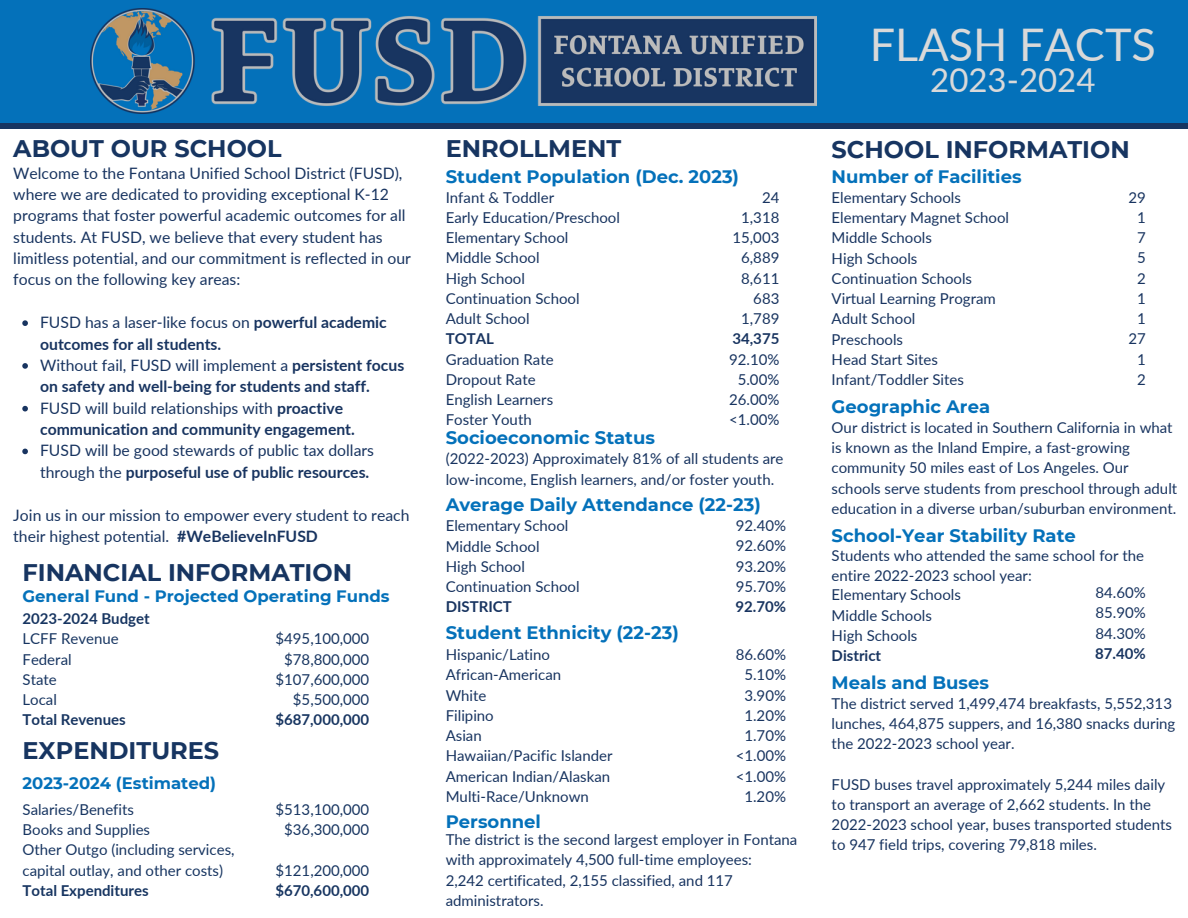
<style>
.page{position:relative;width:1188px;height:918px;background:#fff}
.page>*{position:absolute;margin:0;border:0;box-sizing:border-box;transform-origin:0 0}
.t1{font:45px "Lato";color:#d9d9d9}
.t2{font:33px "Lato";color:#d9d9d9}
.t3{font:700 24px "Montserrat";color:#173561}
.t4{font:700 18px "Montserrat";color:#0471ba}
.t5{font:700 16.5px "Montserrat";color:#0471ba}
.t6{font:15.75px/21.3px "Lato";color:#183460}
.t7{font:700 15.75px/21.3px "Lato";color:#183460}
.t8{font:15px/20.2px "Lato";color:#183460}
.t9{font:15px/20.2px "Lato";color:#173561}
.t10{font:700 15px "Lato";color:#173561}
.t11{font:700 15px "Lato";color:#183460}
.s1{font-weight:400}
.s2{font-weight:700}
</style>
<div class="page">
<svg style="left:0;top:122px;width:1188px;height:6px;background:#133f6f"></svg>
<div style="left:0;top:0;width:1188px;height:122px;background:#0471ba"></div>
<img style="left:90px;top:9px;width:727px;height:105px">
<svg style="left:22px;top:320px;width:6px;height:6px"></svg>
<svg style="left:22px;top:363px;width:6px;height:6px"></svg>
<svg style="left:22px;top:406px;width:6px;height:5px"></svg>
<svg style="left:22px;top:449px;width:6px;height:5px"></svg>
<p class="t3" style="left:13px;top:133px;width:270px">ABOUT OUR SCHOOL</p>
<p class="t6" style="left:13px;top:162px;width:399px">Welcome to the Fontana Unified School District (FUSD), where we are dedicated to providing exceptional K-12 programs that foster powerful academic outcomes for all students. At FUSD, we believe that every student has limitless potential, and our commitment is reflected in our focus on the following key areas:</p>
<p class="t7" style="left:40px;top:311px;width:348px"><span class="s1">FUSD has a laser-like focus on</span> powerful academic outcomes for all students.</p>
<p class="t7" style="left:40px;top:354px;width:366px"><span class="s1">Without fail, FUSD will implement a</span> persistent focus on safety and well-being for students and staff.</p>
<p class="t7" style="left:40px;top:397px;width:316px"><span class="s1">FUSD will build relationships with</span> proactive communication and community engagement.</p>
<p class="t6" style="left:40px;top:440px;width:335px">FUSD will be good stewards of public tax dollars through the <span class="s2">purposeful use of public resources.</span></p>
<p class="t6" style="left:13px;top:504px;width:398px">Join us in our mission to empower every student to reach their highest potential. <span class="s2">#WeBelieveInFUSD</span></p>
<p class="t3" style="left:23px;top:557px;width:331px">FINANCIAL INFORMATION</p>
<p class="t5" style="left:23px;top:586px;width:369px">General Fund - Projected Operating Funds</p>
<p class="t10" style="left:23px;top:609px;width:129px">2023-2024 Budget</p>
<p class="t9" style="left:23px;top:629px;width:98px">LCFF Revenue</p>
<p class="t9" style="left:23px;top:649px;width:51px">Federal</p>
<p class="t9" style="left:23px;top:669px;width:36px">State</p>
<p class="t9" style="left:23px;top:689px;width:36px">Local</p>
<p class="t10" style="left:23px;top:711px;width:105px">Total Revenues</p>
<p class="t3" style="left:23px;top:736px;width:198px">EXPENDITURES</p>
<p class="t5" style="left:23px;top:773px;width:195px">2023-2024 (Estimated)</p>
<p class="t9" style="left:23px;top:799px;width:113px">Salaries/Benefits</p>
<p class="t9" style="left:23px;top:819px;width:129px">Books and Supplies</p>
<p class="t9" style="left:23px;top:839px;width:214px">Other Outgo (including services, capital outlay, and other costs)</p>
<p class="t10" style="left:23px;top:881px;width:128px">Total Expenditures</p>
<p class="t9" style="left:276px;top:629px;width:95px">$495,100,000</p>
<p class="t9" style="left:284px;top:649px;width:87px">$78,800,000</p>
<p class="t9" style="left:276px;top:669px;width:95px">$107,600,000</p>
<p class="t9" style="left:293px;top:689px;width:78px">$5,500,000</p>
<p class="t10" style="left:275px;top:711px;width:95px">$687,000,000</p>
<p class="t9" style="left:276px;top:799px;width:95px">$513,100,000</p>
<p class="t9" style="left:284px;top:819px;width:87px">$36,300,000</p>
<p class="t9" style="left:276px;top:860px;width:95px">$121,200,000</p>
<p class="t10" style="left:275px;top:881px;width:95px">$670,600,000</p>
<p class="t1" style="left:870px;top:17px;width:288px">FLASH FACTS</p>
<p class="t2" style="left:930px;top:59px;width:167px">2023-2024</p>
<p class="t3" style="left:446px;top:133px;width:177px">ENROLLMENT</p>
<p class="t3" style="left:832px;top:135px;width:300px">SCHOOL INFORMATION</p>
<p class="t4" style="left:446px;top:165px;width:295px">Student Population (Dec. 2023)</p>
<p class="t4" style="left:832px;top:165px;width:191px">Number of Facilities</p>
<p class="t8" style="left:832px;top:187px;width:131px">Elementary Schools</p>
<p class="t8" style="left:832px;top:207px;width:179px">Elementary Magnet School</p>
<p class="t8" style="left:832px;top:228px;width:102px">Middle Schools</p>
<p class="t8" style="left:832px;top:248px;width:87px">High Schools</p>
<p class="t8" style="left:832px;top:268px;width:142px">Continuation Schools</p>
<p class="t8" style="left:832px;top:288px;width:166px">Virtual Learning Program</p>
<p class="t8" style="left:832px;top:309px;width:85px">Adult School</p>
<p class="t8" style="left:832px;top:329px;width:73px">Preschools</p>
<p class="t8" style="left:832px;top:349px;width:108px">Head Start Sites</p>
<p class="t8" style="left:832px;top:369px;width:134px">Infant/Toddler Sites</p>
<p class="t8" style="left:446px;top:187px;width:110px">Infant &amp; Toddler</p>
<p class="t8" style="left:446px;top:207px;width:176px">Early Education/Preschool</p>
<p class="t8" style="left:446px;top:227px;width:124px">Elementary School</p>
<p class="t8" style="left:446px;top:247px;width:95px">Middle School</p>
<p class="t8" style="left:446px;top:268px;width:81px">High School</p>
<p class="t8" style="left:446px;top:288px;width:135px">Continuation School</p>
<p class="t8" style="left:446px;top:308px;width:85px">Adult School</p>
<p class="t11" style="left:446px;top:330px;width:50px">TOTAL</p>
<p class="t8" style="left:446px;top:349px;width:109px">Graduation Rate</p>
<p class="t8" style="left:446px;top:369px;width:91px">Dropout Rate</p>
<p class="t8" style="left:446px;top:389px;width:109px">English Learners</p>
<p class="t8" style="left:446px;top:409px;width:88px">Foster Youth</p>
<p class="t8" style="left:762px;top:187px;width:19px">24</p>
<p class="t8" style="left:741px;top:207px;width:40px">1,318</p>
<p class="t8" style="left:733px;top:227px;width:48px">15,003</p>
<p class="t8" style="left:741px;top:247px;width:40px">6,889</p>
<p class="t8" style="left:741px;top:268px;width:40px">8,611</p>
<p class="t8" style="left:753px;top:288px;width:28px">683</p>
<p class="t8" style="left:741px;top:308px;width:40px">1,789</p>
<p class="t11" style="left:732px;top:330px;width:48px">34,375</p>
<p class="t8" style="left:729px;top:349px;width:52px">92.10%</p>
<p class="t8" style="left:738px;top:369px;width:43px">5.00%</p>
<p class="t8" style="left:729px;top:389px;width:52px">26.00%</p>
<p class="t8" style="left:729px;top:409px;width:52px">&lt;1.00%</p>
<p class="t8" style="left:1128px;top:187px;width:19px">29</p>
<p class="t8" style="left:1137px;top:207px;width:10px">1</p>
<p class="t8" style="left:1137px;top:227px;width:10px">7</p>
<p class="t8" style="left:1137px;top:247px;width:10px">5</p>
<p class="t8" style="left:1137px;top:268px;width:10px">2</p>
<p class="t8" style="left:1137px;top:288px;width:10px">1</p>
<p class="t8" style="left:1137px;top:308px;width:10px">1</p>
<p class="t8" style="left:1128px;top:328px;width:19px">27</p>
<p class="t8" style="left:1137px;top:349px;width:10px">1</p>
<p class="t8" style="left:1137px;top:369px;width:10px">2</p>
<p class="t4" style="left:832px;top:396px;width:160px">Geographic Area</p>
<p class="t8" style="left:832px;top:417px;width:347px">Our district is located in Southern California in what is known as the Inland Empire, a fast-growing community 50 miles east of Los Angeles. Our schools serve students from preschool through adult education in a diverse urban/suburban environment.</p>
<p class="t4" style="left:832px;top:524px;width:246px">School-Year Stability Rate</p>
<p class="t8" style="left:832px;top:545px;width:314px">Students who attended the same school for the entire 2022-2023 school year:</p>
<p class="t8" style="left:832px;top:584px;width:131px">Elementary Schools</p>
<p class="t8" style="left:832px;top:605px;width:102px">Middle Schools</p>
<p class="t8" style="left:832px;top:625px;width:87px">High Schools</p>
<p class="t11" style="left:832px;top:646px;width:51px">District</p>
<p class="t4" style="left:446px;top:427px;width:211px">Socioeconomic Status</p>
<p class="t8" style="left:446px;top:448px;width:339px">(2022-2023) Approximately 81% of all students are low-income, English learners, and/or foster youth.</p>
<p class="t4" style="left:446px;top:494px;width:317px">Average Daily Attendance (22-23)</p>
<p class="t8" style="left:446px;top:516px;width:124px">Elementary School</p>
<p class="t8" style="left:446px;top:536px;width:95px">Middle School</p>
<p class="t8" style="left:446px;top:556px;width:81px">High School</p>
<p class="t8" style="left:446px;top:576px;width:135px">Continuation School</p>
<p class="t11" style="left:446px;top:598px;width:68px">DISTRICT</p>
<p class="t4" style="left:446px;top:622px;width:235px">Student Ethnicity (22-23)</p>
<p class="t8" style="left:446px;top:644px;width:106px">Hispanic/Latino</p>
<p class="t8" style="left:446px;top:664px;width:117px">African-American</p>
<p class="t8" style="left:446px;top:685px;width:42px">White</p>
<p class="t8" style="left:446px;top:705px;width:50px">Filipino</p>
<p class="t8" style="left:446px;top:725px;width:38px">Asian</p>
<p class="t8" style="left:446px;top:745px;width:168px">Hawaiian/Pacific Islander</p>
<p class="t8" style="left:446px;top:766px;width:166px">American Indian/Alaskan</p>
<p class="t8" style="left:446px;top:786px;width:145px">Multi-Race/Unknown</p>
<p class="t4" style="left:446px;top:811px;width:97px">Personnel</p>
<p class="t8" style="left:446px;top:829px;width:353px">The district is the second largest employer in Fontana with approximately 4,500 full-time employees:</p>
<p class="t8" style="left:446px;top:870px;width:289px">2,242 certificated, 2,155 classified, and 117 administrators.</p>
<p class="t8" style="left:736px;top:515px;width:52px">92.40%</p>
<p class="t8" style="left:736px;top:535px;width:52px">92.60%</p>
<p class="t8" style="left:736px;top:556px;width:52px">93.20%</p>
<p class="t8" style="left:736px;top:576px;width:52px">95.70%</p>
<p class="t11" style="left:735px;top:597px;width:52px">92.70%</p>
<p class="t8" style="left:1095px;top:582px;width:52px">84.60%</p>
<p class="t8" style="left:1095px;top:602px;width:52px">85.90%</p>
<p class="t8" style="left:1095px;top:623px;width:52px">84.30%</p>
<p class="t11" style="left:1095px;top:644px;width:52px">87.40%</p>
<p class="t8" style="left:736px;top:644px;width:52px">86.60%</p>
<p class="t8" style="left:744px;top:664px;width:43px">5.10%</p>
<p class="t8" style="left:744px;top:685px;width:43px">3.90%</p>
<p class="t8" style="left:744px;top:705px;width:43px">1.20%</p>
<p class="t8" style="left:744px;top:725px;width:43px">1.70%</p>
<p class="t8" style="left:736px;top:745px;width:52px">&lt;1.00%</p>
<p class="t8" style="left:736px;top:766px;width:52px">&lt;1.00%</p>
<p class="t8" style="left:744px;top:786px;width:43px">1.20%</p>
<p class="t4" style="left:832px;top:671px;width:159px">Meals and Buses</p>
<p class="t8" style="left:832px;top:693px;width:345px">The district served 1,499,474 breakfasts, 5,552,313 lunches, 464,875 suppers, and 16,380 snacks during the 2022-2023 school year.</p>
<p class="t8" style="left:832px;top:774px;width:342px">FUSD buses travel approximately 5,244 miles daily to transport an average of 2,662 students. In the 2022-2023 school year, buses transported students to 947 field trips, covering 79,818 miles.</p>
</div>
